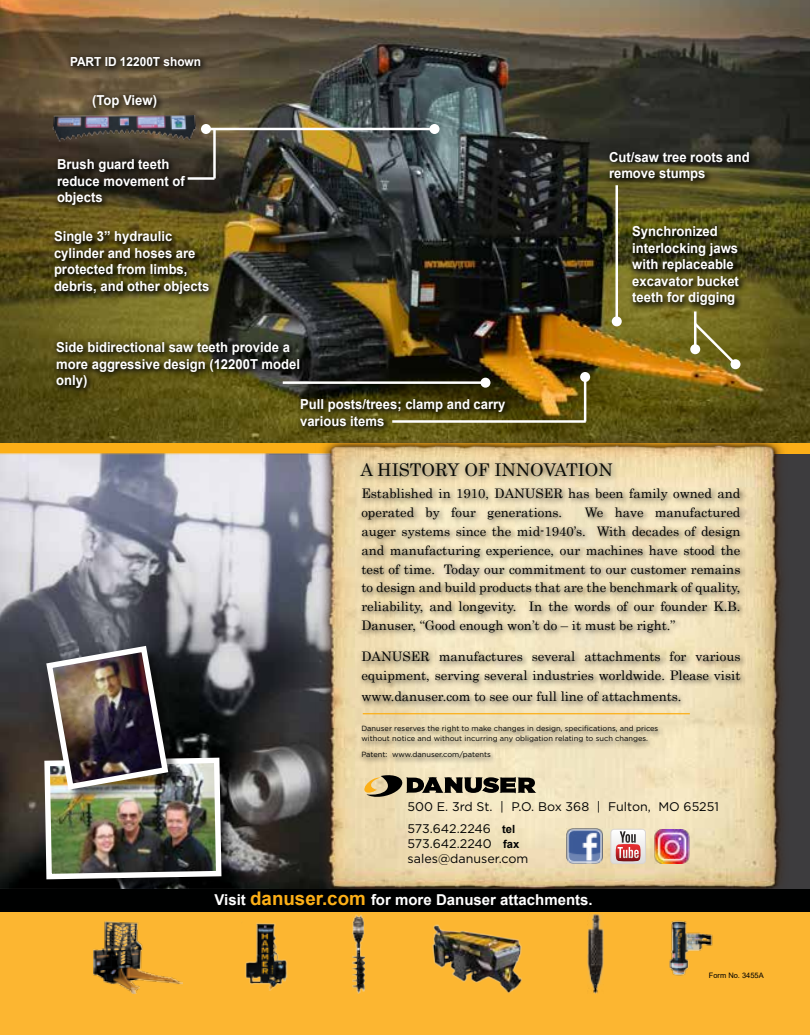
<style>
.page{position:relative;width:810px;height:1035px;background:#fff}
.page>*{position:absolute;margin:0;border:0;box-sizing:border-box;transform-origin:0 0}
.t1{font:17.5px "Century";color:#080a07}
.t2{font:700 15px "Arial";color:#fff}
.t3{font:700 13.75px/16.5px "Arial";color:#fff;scale:.95 1}
.t4{font:13.12px/18.8px "Century";color:#000101}
.t5{font:12.5px/21.2px "Gotham";color:#000101}
.t6{font:700 12.5px "Arial";color:#fff;scale:.95 1}
.t7{font:7.5px/10.5px "Gotham";color:#000101}
.t8{font:7.5px "Arial";color:#000}
.s1{font-family:"Arial";font-weight:700;font-size:11.25px}
.s2{font-size:18.75px;color:#fcaf17}
</style>
<div class="page">
<img style="left:0;top:0;width:810px;height:444px">
<div style="left:0;top:444px;width:810px;height:12px;background:#fcaf17"></div>
<div style="left:270px;top:454px;width:540px;height:442px;background:#3d3c3e"></div>
<img style="left:0;top:454px;width:315px;height:435px">
<div style="left:46px;top:759px;width:187px;height:132px;background:#000;opacity:.5"></div>
<div style="left:0;top:890px;width:810px;height:145px;background:#fcb631"></div>
<img style="left:315px;top:428px;width:474px;height:461px">
<div style="left:0;top:889px;width:810px;height:22px;background:#000101"></div>
<svg style="left:364px;top:774px;width:172px;height:23px;background:#8a8168"></svg>
<div style="left:611px;top:829px;width:35px;height:35px;border:1px solid #dad5d1;border-radius:3px"></div>
<svg style="left:611px;top:829px;width:34px;height:35px"></svg>
<img style="left:567px;top:828px;width:35px;height:36px">
<div style="left:358px;top:485px;width:389px;height:279px;background:#000;opacity:.75"></div>
<div style="left:356px;top:457px;width:263px;height:26px;background:#000;opacity:.72"></div>
<img style="left:42px;top:643px;width:182px;height:239px">
<img style="left:669px;top:920px;width:44px;height:56px">
<img style="left:352px;top:914px;width:13px;height:80px">
<img style="left:588px;top:914px;width:15px;height:79px">
<img style="left:94px;top:922px;width:88px;height:71px">
<img style="left:245px;top:923px;width:43px;height:68px">
<img style="left:432px;top:924px;width:90px;height:70px">
<hr style="left:363px;top:713px;width:327px;height:1px;background:#fcaf17">
<img style="left:655px;top:829px;width:35px;height:35px">
<div style="left:53px;top:154px;width:140px;height:59px;background:#000;opacity:.75"></div>
<div style="left:88px;top:90px;width:77px;height:25px;background:#000;opacity:.75"></div>
<div style="left:605px;top:147px;width:153px;height:42px;background:#000;opacity:.75"></div>
<div style="left:628px;top:221px;width:119px;height:92px;background:#000;opacity:.75"></div>
<div style="left:49px;top:226px;width:168px;height:76px;background:#000;opacity:.75"></div>
<div style="left:296px;top:394px;width:217px;height:40px;background:#000;opacity:.75"></div>
<img style="left:53px;top:115px;width:143px;height:26px">
<div style="left:66px;top:52px;width:143px;height:23px;background:#000;opacity:.75"></div>
<div style="left:52px;top:337px;width:256px;height:59px;background:#000;opacity:.75"></div>
<hr style="left:283px;top:381px;width:202px;height:3px;background:#fff">
<div style="left:480px;top:378px;width:10px;height:10px;background:#fff;border-radius:50%"></div>
<hr style="left:206px;top:128px;width:229px;height:2px;background:#fff">
<div style="left:430px;top:124px;width:10px;height:10px;background:#fff;border-radius:50%"></div>
<div style="left:201px;top:124px;width:10px;height:10px;background:#fff;border-radius:50%"></div>
<hr style="left:213px;top:129px;width:3px;height:50px;background:#fff">
<hr style="left:188px;top:177px;width:27px;height:3px;background:#fff">
<hr style="left:584px;top:377px;width:2px;height:44px;background:#fff">
<div style="left:580px;top:372px;width:10px;height:10px;background:#fff;border-radius:50%"></div>
<hr style="left:392px;top:420px;width:194px;height:3px;background:#fff">
<hr style="left:694px;top:312px;width:3px;height:37px;background:#fff">
<svg style="left:690px;top:344px;width:10px;height:10px"></svg>
<svg style="left:692px;top:320px;width:47px;height:48px;background:#847b36"></svg>
<div style="left:731px;top:359px;width:10px;height:10px;background:#fff;border-radius:50%"></div>
<hr style="left:615px;top:185px;width:3px;height:136px;background:#fff">
<div style="left:612px;top:316px;width:10px;height:10px;background:#fff;border-radius:50%"></div>
<p class="t6" style="left:70px;top:53px;width:139px">PART ID 12200T shown</p>
<p class="t3" style="left:92px;top:92px;width:70px">(Top View)</p>
<p class="t3" style="left:57px;top:156px;width:136px">Brush guard teeth reduce movement of objects</p>
<p class="t3" style="left:54px;top:228px;width:165px">Single 3” hydraulic cylinder and hoses are protected from limbs, debris, and other objects</p>
<p class="t3" style="left:56px;top:339px;width:258px">Side bidirectional saw teeth provide a more aggressive design (12200T model only)</p>
<p class="t3" style="left:300px;top:396px;width:218px">Pull posts/trees; clamp and carry various items</p>
<p class="t3" style="left:609px;top:149px;width:150px">Cut/saw tree roots and remove stumps</p>
<p class="t3" style="left:632px;top:223px;width:114px">Synchronized interlocking jaws with replaceable excavator bucket teeth for digging</p>
<h1 class="t1" style="left:361px;top:455px;width:254px">A HISTORY OF INNOVATION</h1>
<p class="t4" style="left:361px;top:483px;width:381px">Established in 1910, DANUSER has been family owned and operated by four generations.</p>
<p class="t4" style="left:361px;top:502px;width:381px;text-align:justify;text-indent:223px">We have manufactured auger systems since the mid-1940’s. With decades of design and manufacturing experience, our machines have stood the test of time. Today our commitment to our customer remains to design and build products that are the benchmark of quality, reliability, and longevity. In the words of our founder K.B.<br>Danuser, “Good enough won’t do – it must be right.”</p>
<p class="t4" style="left:361px;top:646px;width:381px">DANUSER manufactures several attachments for various equipment, serving several industries worldwide. Please visit</p>
<p class="t4" style="left:361px;top:686px;width:322px">www.danuser.com to see our full line of attachments.</p>
<p class="t7" style="left:361px;top:723px;width:298px">Danuser reserves the right to make changes in design, specifications, and prices without notice and without incurring any obligation relating to such changes.</p>
<p class="t7" style="left:361px;top:749px;width:131px">Patent: www.danuser.com/patents</p>
<p class="t5" style="left:408px;top:796px;width:313px">500 E. 3rd St. | P.O. Box 368 | Fulton, MO 65251<br>573.642.2246 <span class="s1">tel</span></p>
<p class="t5" style="left:408px;top:836px;width:122px;line-height:15px">573.642.2240 <span class="s1">fax </span>sales@danuser.com</p>
<p class="t2" style="left:215px;top:889px;width:380px">Visit <span class="s2">danuser.com</span> for more Danuser attachments.</p>
<p class="t8" style="left:709px;top:971px;width:57px">Form No. 3455A</p>
<p class="t8" style="left:717px;top:972px;width:52px">Form No. 0000</p>
</div>
